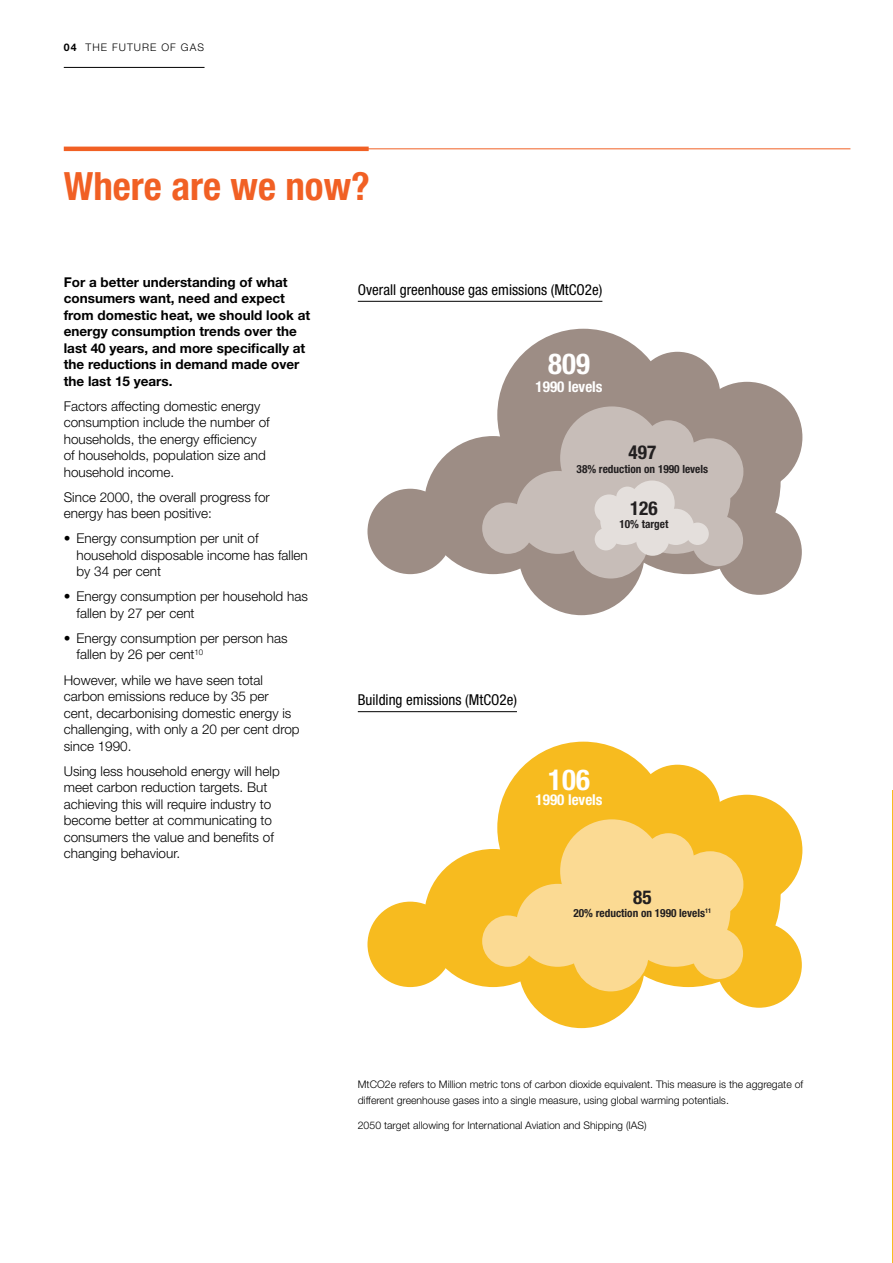
<style>
.page{position:relative;width:893px;height:1263px;background:#fff}
.page>*{position:absolute;margin:0;border:0;box-sizing:border-box;transform-origin:0 0}
.t1{font:700 condensed 39px "Helvetica Neue";color:#f16024}
.t2{font:700 condensed 28.8px "Helvetica Neue";color:#fff}
.t3{font:700 condensed 19.2px "Helvetica Neue";color:#221f20}
.t4{font:condensed 15px "Helvetica Neue";color:#000}
.t5{font:700 condensed 15px "Helvetica Neue";color:#fff}
.t6{font:300 13.5px/16.5px "Helvetica Neue";color:#000}
.t7{font:700 13.5px/16.5px "Helvetica Neue";color:#000}
.t8{font:700 condensed 11.25px "Helvetica Neue";color:#221f20}
.t9{font:300 10.5px/16.5px "Helvetica Neue";color:#000}
.t10{font:300 10.5px "Helvetica Neue";letter-spacing:.1em;color:#000}
.s1{font-weight:700}
</style>
<div class="page">
<div style="left:497px;top:329px;width:172px;height:172px;background:#9d8d85;border-radius:50%"></div>
<div style="left:424px;top:436px;width:138px;height:138px;background:#9d8d85;border-radius:50%"></div>
<div style="left:367px;top:489px;width:86px;height:85px;background:#9d8d85;border-radius:50%"></div>
<div style="left:716px;top:509px;width:86px;height:86px;background:#9d8d85;border-radius:50%"></div>
<div style="left:691px;top:382px;width:111px;height:111px;background:#9d8d85;border-radius:50%"></div>
<div style="left:635px;top:352px;width:85px;height:85px;background:#9d8d85;border-radius:50%"></div>
<div style="left:518px;top:488px;width:127px;height:127px;background:#9d8d85;border-radius:50%"></div>
<div style="left:596px;top:390px;width:185px;height:184px;background:#9d8d85;border-radius:50%"></div>
<div style="left:560px;top:406px;width:103px;height:104px;background:#c7bdb8;border-radius:50%"></div>
<div style="left:516px;top:471px;width:83px;height:83px;background:#c7bdb8;border-radius:50%"></div>
<div style="left:482px;top:502px;width:51px;height:52px;background:#c7bdb8;border-radius:50%"></div>
<div style="left:692px;top:515px;width:51px;height:51px;background:#c7bdb8;border-radius:50%"></div>
<div style="left:677px;top:438px;width:66px;height:67px;background:#c7bdb8;border-radius:50%"></div>
<div style="left:643px;top:420px;width:51px;height:52px;background:#c7bdb8;border-radius:50%"></div>
<div style="left:573px;top:502px;width:76px;height:76px;background:#c7bdb8;border-radius:50%"></div>
<div style="left:619px;top:443px;width:111px;height:111px;background:#c7bdb8;border-radius:50%"></div>
<div style="left:629px;top:480px;width:46px;height:46px;background:#e4dfdc;border-radius:50%"></div>
<div style="left:658px;top:509px;width:36px;height:36px;background:#e4dfdc;border-radius:50%"></div>
<div style="left:686px;top:522px;width:23px;height:23px;background:#e4dfdc;border-radius:50%"></div>
<div style="left:595px;top:528px;width:22px;height:22px;background:#e4dfdc;border-radius:50%"></div>
<div style="left:594px;top:494px;width:30px;height:30px;background:#e4dfdc;border-radius:50%"></div>
<div style="left:616px;top:487px;width:23px;height:22px;background:#e4dfdc;border-radius:50%"></div>
<div style="left:636px;top:522px;width:33px;height:34px;background:#e4dfdc;border-radius:50%"></div>
<div style="left:600px;top:496px;width:49px;height:49px;background:#e4dfdc;border-radius:50%"></div>
<div style="left:497px;top:742px;width:172px;height:172px;background:#f7bb1f;border-radius:50%"></div>
<div style="left:424px;top:849px;width:138px;height:138px;background:#f7bb1f;border-radius:50%"></div>
<div style="left:367px;top:902px;width:86px;height:85px;background:#f7bb1f;border-radius:50%"></div>
<div style="left:716px;top:922px;width:86px;height:86px;background:#f7bb1f;border-radius:50%"></div>
<div style="left:691px;top:795px;width:111px;height:111px;background:#f7bb1f;border-radius:50%"></div>
<div style="left:635px;top:765px;width:85px;height:85px;background:#f7bb1f;border-radius:50%"></div>
<div style="left:518px;top:901px;width:127px;height:127px;background:#f7bb1f;border-radius:50%"></div>
<div style="left:596px;top:802px;width:185px;height:185px;background:#f7bb1f;border-radius:50%"></div>
<div style="left:560px;top:819px;width:103px;height:104px;background:#fbda93;border-radius:50%"></div>
<div style="left:516px;top:884px;width:83px;height:83px;background:#fbda93;border-radius:50%"></div>
<div style="left:482px;top:915px;width:51px;height:52px;background:#fbda93;border-radius:50%"></div>
<div style="left:692px;top:928px;width:51px;height:51px;background:#fbda93;border-radius:50%"></div>
<div style="left:677px;top:851px;width:66px;height:67px;background:#fbda93;border-radius:50%"></div>
<div style="left:643px;top:833px;width:51px;height:51px;background:#fbda93;border-radius:50%"></div>
<div style="left:573px;top:915px;width:76px;height:76px;background:#fbda93;border-radius:50%"></div>
<div style="left:619px;top:856px;width:111px;height:111px;background:#fbda93;border-radius:50%"></div>
<hr style="left:892px;top:791px;width:1px;height:472px;background:#f8bc21">
<hr style="left:64px;top:147px;width:305px;height:4px;background:#f16024">
<hr style="left:365px;top:148px;width:485px;height:1px;background:#f16024">
<hr style="left:358px;top:301px;width:244px;height:1px;background:#000">
<hr style="left:358px;top:711px;width:159px;height:1px;background:#000">
<hr style="left:64px;top:67px;width:141px;height:1px;background:#000">
<p class="t10" style="left:64px;top:41px;width:142px"><span class="s1">04</span> THE FUTURE OF GAS</p>
<h1 class="t1" style="left:64px;top:163px;width:308px">Where are we now?</h1>
<p class="t7" style="left:64px;top:274px;width:248px">For a better understanding of what consumers want, need and expect from domestic heat, we should look at energy consumption trends over the last 40 years, and more specifically at the reductions in demand made over the last 15 years.</p>
<p class="t6" style="left:64px;top:398px;width:208px">Factors affecting domestic energy consumption include the number of households, the energy efficiency of households, population size and household income.</p>
<p class="t6" style="left:64px;top:489px;width:208px">Since 2000, the overall progress for energy has been positive:</p>
<p class="t6" style="left:77px;top:530px;width:233px;text-indent:-13px">• Energy consumption per unit of household disposable income has fallen by 34 per cent</p>
<p class="t6" style="left:77px;top:588px;width:233px;text-indent:-13px">• Energy consumption per household has fallen by 27 per cent</p>
<p class="t6" style="left:77px;top:630px;width:213px;text-indent:-13px">• Energy consumption per person has fallen by 26 per cent<sup>10</sup></p>
<p class="t6" style="left:64px;top:671px;width:237px">However, while we have seen total carbon emissions reduce by 35 per cent, decarbonising domestic energy is challenging, with only a 20 per cent drop since 1990.</p>
<p class="t6" style="left:64px;top:762px;width:218px">Using less household energy will help meet carbon reduction targets. But achieving this will require industry to become better at communicating to consumers the value and benefits of changing behaviour.</p>
<p class="t4" style="left:358px;top:281px;width:246px">Overall greenhouse gas emissions (MtCO2e)</p>
<h2 class="t2" style="left:548px;top:347px;width:43px">809</h2>
<p class="t5" style="left:536px;top:378px;width:69px">1990 levels</p>
<h3 class="t3" style="left:629px;top:441px;width:29px">497</h3>
<p class="t8" style="left:577px;top:462px;width:133px">38% reduction on 1990 levels</p>
<h3 class="t3" style="left:630px;top:497px;width:29px">126</h3>
<p class="t8" style="left:619px;top:517px;width:51px">10% target</p>
<p class="t4" style="left:358px;top:691px;width:161px">Building emissions (MtCO2e)</p>
<h2 class="t2" style="left:548px;top:762px;width:43px">106</h2>
<p class="t5" style="left:536px;top:791px;width:69px">1990 levels</p>
<h3 class="t3" style="left:633px;top:885px;width:20px">85</h3>
<p class="t8" style="left:573px;top:906px;width:139px">20% reduction on 1990 levels<sup>11</sup></p>
<p class="t9" style="left:358px;top:1075px;width:447px">MtCO2e refers to Million metric tons of carbon dioxide equivalent. This measure is the aggregate of different greenhouse gases into a single measure, using global warming potentials.</p>
<p class="t9" style="left:358px;top:1117px;width:290px">2050 target allowing for International Aviation and Shipping (IAS)</p>
</div>
